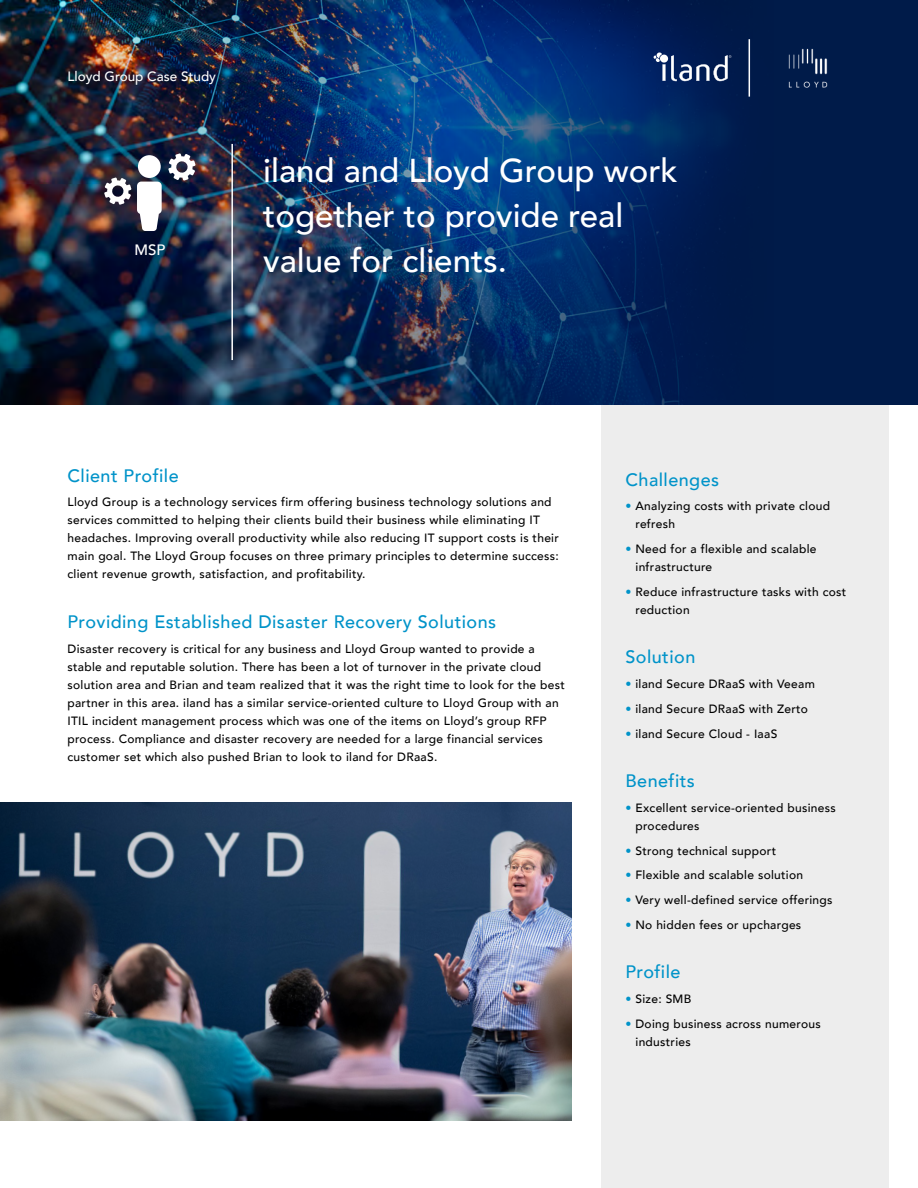
<style>
.page{position:relative;width:918px;height:1188px;background:#fff}
.page>*{position:absolute;margin:0;border:0;box-sizing:border-box;transform-origin:0 0}
.t1{font:500 33px/45px "Avenir";color:#fff}
.t2{font:500 18px "Avenir";letter-spacing:.025em;color:#0093c9}
.t3{font:500 15px "Avenir";color:#fff}
.t4{font:500 13.5px "Avenir";color:#fff}
.t5{font:500 12px/18px "Avenir";letter-spacing:.025em;color:#000}
.s1{color:#0093c9}
</style>
<div class="page">
<img style="left:0;top:0;width:918px;height:405px">
<div style="left:602px;top:405px;width:287px;height:783px;background:#ededed"></div>
<img style="left:0;top:802px;width:571px;height:318px">
<svg style="left:654px;top:52px;width:77px;height:29px"></svg>
<hr style="left:749px;top:39px;width:1px;height:58px;background:#fff">
<img style="left:104px;top:153px;width:92px;height:78px">
<hr style="left:231px;top:144px;width:2px;height:216px;background:#fff">
<img style="left:778px;top:36px;width:60px;height:63px">
<p class="t4" style="left:68px;top:65px;width:150px">Lloyd Group Case Study</p>
<p class="t3" style="left:134px;top:237px;width:32px">MSP</p>
<h1 class="t1" style="left:263px;top:146px;width:416px">iland and Lloyd Group work together to provide real value for clients.</h1>
<h2 class="t2" style="left:68px;top:460px;width:113px">Client Profile</h2>
<p class="t5" style="left:68px;top:492px;width:493px">Lloyd Group is a technology services firm offering business technology solutions and services committed to helping their clients build their business while eliminating IT headaches. Improving overall productivity while also reducing IT support costs is their main goal. The Lloyd Group focuses on three primary principles to determine success: client revenue growth, satisfaction, and profitability.</p>
<h2 class="t2" style="left:68px;top:606px;width:430px">Providing Established Disaster Recovery Solutions</h2>
<p class="t5" style="left:68px;top:639px;width:499px">Disaster recovery is critical for any business and Lloyd Group wanted to provide a stable and reputable solution. There has been a lot of turnover in the private cloud solution area and Brian and team realized that it was the right time to look for the best partner in this area. iland has a similar service-oriented culture to Lloyd Group with an ITIL incident management process which was one of the items on Lloyd’s group RFP process. Compliance and disaster recovery are needed for a large financial services customer set which also pushed Brian to look to iland for DRaaS.</p>
<h2 class="t2" style="left:626px;top:464px;width:95px">Challenges</h2>
<p class="t5" style="left:635px;top:497px;width:196px;text-indent:-10px"><span class="s1">•</span> Analyzing costs with private cloud refresh</p>
<p class="t5" style="left:635px;top:539px;width:183px;text-indent:-10px"><span class="s1">•</span> Need for a flexible and scalable infrastructure</p>
<p class="t5" style="left:635px;top:582px;width:212px;text-indent:-10px"><span class="s1">•</span> Reduce infrastructure tasks with cost reduction</p>
<h2 class="t2" style="left:626px;top:642px;width:71px">Solution</h2>
<p class="t5" style="left:626px;top:674px;width:191px"><span class="s1">•</span> iland Secure DRaaS with Veeam</p>
<p class="t5" style="left:626px;top:699px;width:184px"><span class="s1">•</span> iland Secure DRaaS with Zerto</p>
<p class="t5" style="left:626px;top:724px;width:153px"><span class="s1">•</span> iland Secure Cloud - IaaS</p>
<h2 class="t2" style="left:626px;top:765px;width:71px">Benefits</h2>
<p class="t5" style="left:635px;top:798px;width:202px;text-indent:-10px"><span class="s1">•</span> Excellent service-oriented business procedures</p>
<p class="t5" style="left:626px;top:841px;width:152px"><span class="s1">•</span> Strong technical support</p>
<p class="t5" style="left:626px;top:866px;width:179px"><span class="s1">•</span> Flexible and scalable solution</p>
<p class="t5" style="left:626px;top:890px;width:209px"><span class="s1">•</span> Very well-defined service offerings</p>
<p class="t5" style="left:626px;top:915px;width:177px"><span class="s1">•</span> No hidden fees or upcharges</p>
<h2 class="t2" style="left:626px;top:957px;width:57px">Profile</h2>
<p class="t5" style="left:626px;top:989px;width:67px"><span class="s1">•</span> Size: SMB</p>
<p class="t5" style="left:635px;top:1014px;width:187px;text-indent:-10px"><span class="s1">•</span> Doing business across numerous industries</p>
</div>
